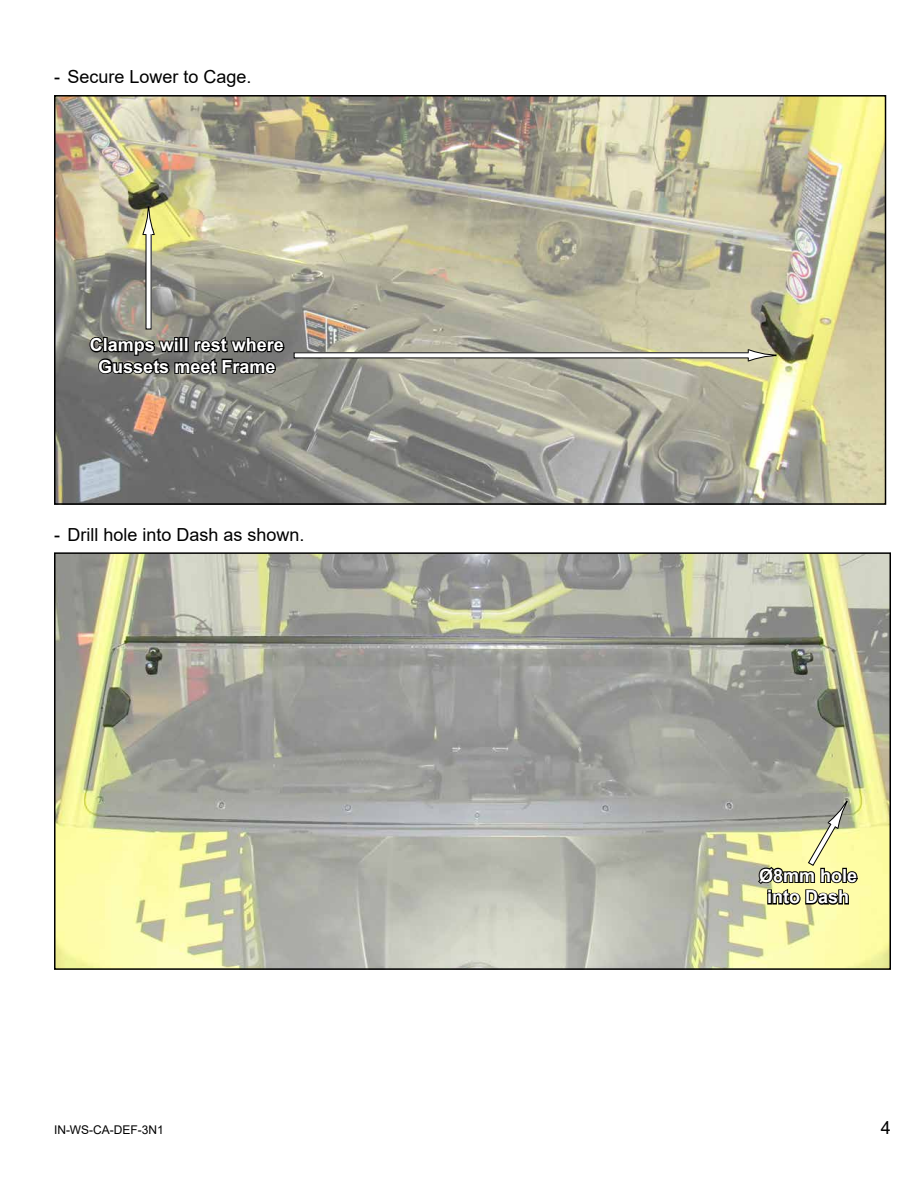
<style>
.page{position:relative;width:918px;height:1188px;background:#fff}
.page>*{position:absolute;margin:0;border:0;box-sizing:border-box;transform-origin:0 0}
.t1{font:700 18px/21.6px "Arial";color:#fff;text-align:center}
.t2{font:18px "Arial";color:#000}
.t3{font:12px "Arial";color:#000}
</style>
<div class="page">
<img style="left:57px;top:98px;width:826px;height:404px">
<div style="left:54px;top:95px;width:832px;height:410px;border:2px solid #000"></div>
<img style="left:57px;top:555px;width:831px;height:412px">
<div style="left:54px;top:552px;width:837px;height:418px;border:2px solid #000"></div>
<div style="left:146px;top:234px;width:5px;height:95px;background:#fff"></div>
<svg style="left:142px;top:207px;width:13px;height:28px"></svg>
<svg style="left:88px;top:332px;width:198px;height:44px;background:#494946"></svg>
<div style="left:294px;top:353px;width:455px;height:5px;background:#fff"></div>
<svg style="left:748px;top:349px;width:29px;height:13px"></svg>
<svg style="left:756px;top:801px;width:103px;height:106px;background:#b2b385"></svg>
<p class="t2" style="left:54px;top:64px;width:199px">- Secure Lower to Cage.</p>
<p class="t1" style="left:90px;top:334px;width:196px">Clamps will rest where<br>Gussets meet Frame</p>
<p class="t2" style="left:54px;top:522px;width:252px">- Drill hole into Dash as shown.</p>
<p class="t1" style="left:759px;top:865px;width:100px">Ø8mm hole into Dash</p>
<p class="t3" style="left:54px;top:1122px;width:111px">IN-WS-CA-DEF-3N1</p>
<p class="t2" style="left:881px;top:1115px;width:12px">4</p>
</div>
